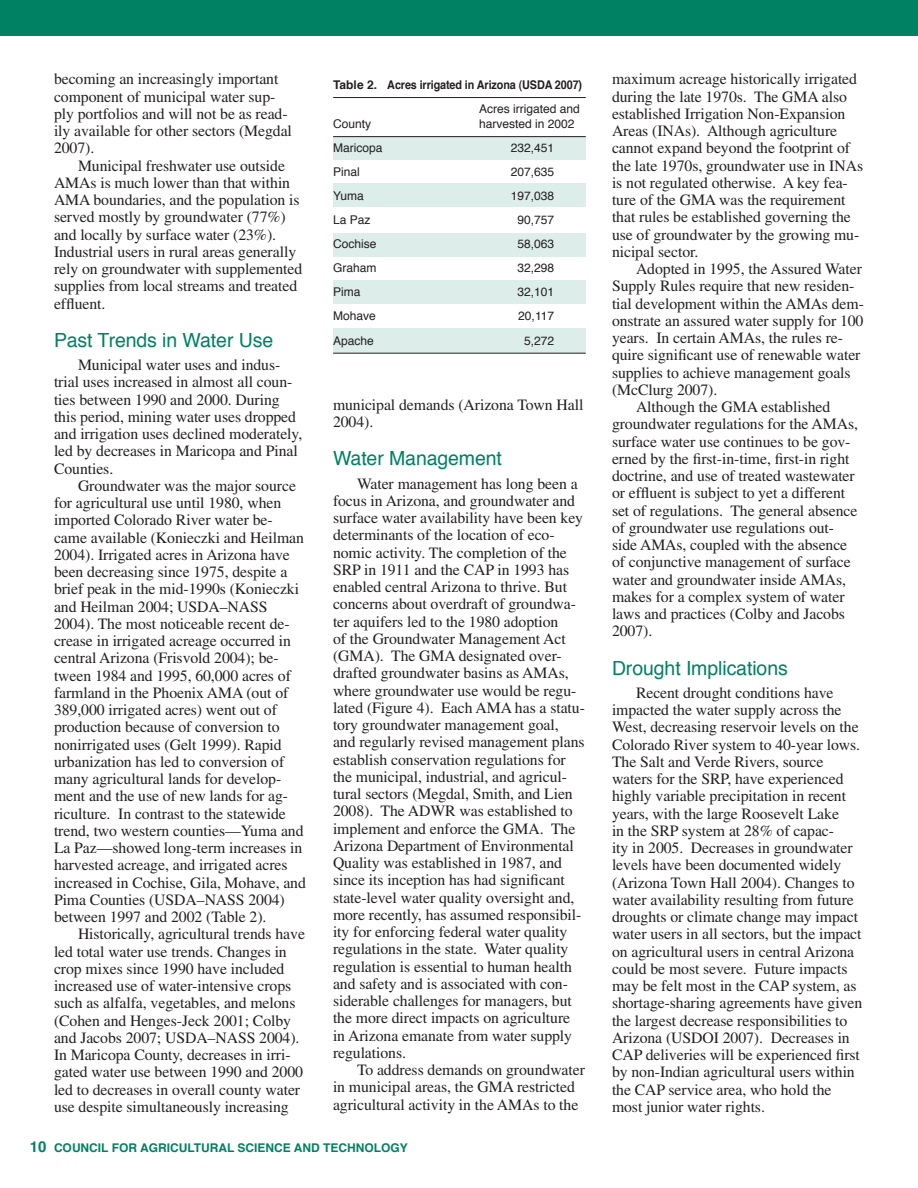
<style>
.page{position:relative;width:918px;height:1188px;background:#fff}
.page>*{position:absolute;margin:0;border:0;box-sizing:border-box;transform-origin:0 0}
.Inside_Level_2_Headi{font:19.5px "Helvetica";letter-spacing:-.005em;color:#008164}
.Body{font:15.75px/17.2px "Times";letter-spacing:-.005em;color:#231f20}
.t1{font:12px "Helvetica";color:#231f20}
.t2{font:700 12px/24px "Helvetica";letter-spacing:-.01em;color:#231f20;text-align:right}
.t3{font:700 12px "Helvetica";color:#008164}
.s1{font-weight:400}
.s2{font-size:15px}
</style>
<div class="page">
<div style="left:0;top:0;width:918px;height:36px;background:#008164"></div>
<div style="left:333px;top:136px;width:253px;height:24px;background:#ddede9"></div>
<div style="left:333px;top:184px;width:253px;height:23px;background:#ddede9"></div>
<div style="left:333px;top:233px;width:253px;height:24px;background:#ddede9"></div>
<div style="left:333px;top:280px;width:253px;height:23px;background:#ddede9"></div>
<div style="left:333px;top:329px;width:253px;height:24px;background:#ddede9"></div>
<hr style="left:333px;top:97px;width:253px;height:1px;background:#231f20">
<hr style="left:333px;top:136px;width:253px;height:1px;background:#231f20">
<hr style="left:333px;top:353px;width:253px;height:1px;background:#231f20">
<p class="Body" style="left:54px;top:70px;width:240px">becoming an increasingly important component of municipal water sup&shy;ply portfolios and will not be as read&shy;ily available for other sectors (Megdal<br>2007).</p>
<p class="Body" style="left:54px;top:157px;width:250px;text-indent:24px">Municipal freshwater use outside AMAs is much lower than that within AMA boundaries, and the population is served mostly by groundwater (77%) and locally by surface water (23%).<br>Industrial users in rural areas generally rely on groundwater with supplemented supplies from local streams and treated effluent.</p>
<p class="Inside_Level_2_Headi" style="left:54px;top:325px;width:221px">Past Trends in Water Use</p>
<p class="Body" style="left:54px;top:356px;width:250px;text-indent:24px">Municipal water uses and indus&shy;trial uses increased in almost all coun&shy;ties between 1990 and 2000. During this period, mining water uses dropped and irrigation uses declined moderately, led by decreases in Maricopa and Pinal Counties.</p>
<p class="Body" style="left:54px;top:477px;width:253px;text-indent:24px">Groundwater was the major source for agricultural use until 1980, when imported Colorado River water be&shy;came available (Konieczki and Heilman 2004). Irrigated acres in Arizona have been decreasing since 1975, despite a brief peak in the mid-1990s (Konieczki and Heilman 2004; USDA–NASS 2004). The most noticeable recent de&shy;crease in irrigated acreage occurred in central Arizona (Frisvold 2004); be&shy;tween 1984 and 1995, 60,000 acres of farmland in the Phoenix AMA (out of 389,000 irrigated acres) went out of production because of conversion to nonirrigated uses (Gelt 1999). Rapid urbanization has led to conversion of many agricultural lands for develop&shy;ment and the use of new lands for ag&shy;riculture. In contrast to the statewide trend, two western counties—Yuma and La Paz—showed long-term increases in harvested acreage, and irrigated acres increased in Cochise, Gila, Mohave, and Pima Counties (USDA–NASS 2004) between 1997 and 2002 (Table 2).</p>
<p class="Body" style="left:54px;top:925px;width:253px;text-indent:24px">Historically, agricultural trends have led total water use trends. Changes in crop mixes since 1990 have included increased use of water-intensive crops such as alfalfa, vegetables, and melons (Cohen and Henges-Jeck 2001; Colby and Jacobs 2007; USDA–NASS 2004).<br>In Maricopa County, decreases in irri&shy;gated water use between 1990 and 2000 led to decreases in overall county water use despite simultaneously increasing</p>
<p class="t2" style="left:333px;top:73px;width:251px">Table 2. Acres irrigated in Arizona (USDA 2007)<br><span class="s1">Acres irrigated and</span></p>
<p class="t1" style="left:333px;top:115px;width:40px">County</p>
<p class="t1" style="left:479px;top:115px;width:97px">harvested in 2002</p>
<p class="t1" style="left:333px;top:139px;width:51px">Maricopa</p>
<p class="t1" style="left:511px;top:139px;width:45px">232,451</p>
<p class="t1" style="left:333px;top:163px;width:28px">Pinal</p>
<p class="t1" style="left:511px;top:163px;width:45px">207,635</p>
<p class="t1" style="left:333px;top:187px;width:32px">Yuma</p>
<p class="t1" style="left:511px;top:187px;width:45px">197,038</p>
<p class="t1" style="left:333px;top:211px;width:39px">La Paz</p>
<p class="t1" style="left:517px;top:211px;width:38px">90,757</p>
<p class="t1" style="left:333px;top:235px;width:45px">Cochise</p>
<p class="t1" style="left:517px;top:235px;width:38px">58,063</p>
<p class="t1" style="left:333px;top:259px;width:45px">Graham</p>
<p class="t1" style="left:517px;top:259px;width:38px">32,298</p>
<p class="t1" style="left:333px;top:283px;width:29px">Pima</p>
<p class="t1" style="left:517px;top:283px;width:38px">32,101</p>
<p class="t1" style="left:333px;top:307px;width:44px">Mohave</p>
<p class="t1" style="left:518px;top:307px;width:37px">20,117</p>
<p class="t1" style="left:333px;top:331px;width:42px">Apache</p>
<p class="t1" style="left:524px;top:331px;width:32px">5,272</p>
<p class="Body" style="left:333px;top:396px;width:252px">municipal demands (Arizona Town Hall<br>2004).</p>
<p class="Inside_Level_2_Headi" style="left:333px;top:443px;width:171px">Water Management</p>
<p class="Body" style="left:333px;top:475px;width:253px;text-indent:24px">Water management has long been a focus in Arizona, and groundwater and surface water availability have been key determinants of the location of eco&shy;nomic activity. The completion of the SRP in 1911 and the CAP in 1993 has enabled central Arizona to thrive. But concerns about overdraft of groundwa&shy;ter aquifers led to the 1980 adoption<br>of the Groundwater Management Act (GMA). The GMA designated over&shy;drafted groundwater basins as AMAs, where groundwater use would be regu&shy;lated (Figure 4). Each AMA has a statu&shy;tory groundwater management goal, and regularly revised management plans establish conservation regulations for the municipal, industrial, and agricul&shy;tural sectors (Megdal, Smith, and Lien 2008). The ADWR was established to implement and enforce the GMA. The Arizona Department of Environmental Quality was established in 1987, and since its inception has had significant state-level water quality oversight and, more recently, has assumed responsibil&shy;ity for enforcing federal water quality regulations in the state. Water quality regulation is essential to human health and safety and is associated with con&shy;siderable challenges for managers, but the more direct impacts on agriculture in Arizona emanate from water supply regulations.</p>
<p class="Body" style="left:333px;top:1061px;width:254px;text-indent:24px">To address demands on groundwater in municipal areas, the GMA restricted agricultural activity in the AMAs to the</p>
<p class="t3" style="left:30px;top:1138px;width:379px"><span class="s2">10</span> COUNCIL FOR AGRICULTURAL SCIENCE AND TECHNOLOGY</p>
<p class="Body" style="left:612px;top:70px;width:253px">maximum acreage historically irrigated during the late 1970s. The GMA also established Irrigation Non-Expansion Areas (INAs). Although agriculture cannot expand beyond the footprint of the late 1970s, groundwater use in INAs is not regulated otherwise. A key fea&shy;ture of the GMA was the requirement that rules be established governing the use of groundwater by the growing mu&shy;nicipal sector.</p>
<p class="Body" style="left:612px;top:260px;width:254px;text-indent:24px">Adopted in 1995, the Assured Water Supply Rules require that new residen&shy;tial development within the AMAs dem&shy;onstrate an assured water supply for 100 years. In certain AMAs, the rules re&shy;quire significant use of renewable water supplies to achieve management goals (McClurg 2007).</p>
<p class="Body" style="left:612px;top:398px;width:248px;text-indent:24px">Although the GMA established groundwater regulations for the AMAs, surface water use continues to be gov&shy;erned by the first-in-time, first-in right doctrine, and use of treated wastewater or effluent is subject to yet a different set of regulations. The general absence of groundwater use regulations out&shy;side AMAs, coupled with the absence of conjunctive management of surface water and groundwater inside AMAs, makes for a complex system of water laws and practices (Colby and Jacobs 2007).</p>
<p class="Inside_Level_2_Headi" style="left:612px;top:653px;width:177px">Drought Implications</p>
<p class="Body" style="left:612px;top:684px;width:252px;text-indent:24px">Recent drought conditions have impacted the water supply across the West, decreasing reservoir levels on the Colorado River system to 40-year lows.<br>The Salt and Verde Rivers, source waters for the SRP, have experienced highly variable precipitation in recent years, with the large Roosevelt Lake<br>in the SRP system at 28% of capac-<br>ity in 2005. Decreases in groundwater levels have been documented widely (Arizona Town Hall 2004). Changes to water availability resulting from future droughts or climate change may impact water users in all sectors, but the impact on agricultural users in central Arizona could be most severe. Future impacts may be felt most in the CAP system, as shortage-sharing agreements have given the largest decrease responsibilities to Arizona (USDOI 2007). Decreases in CAP deliveries will be experienced first by non-Indian agricultural users within the CAP service area, who hold the most junior water rights.</p>
</div>
